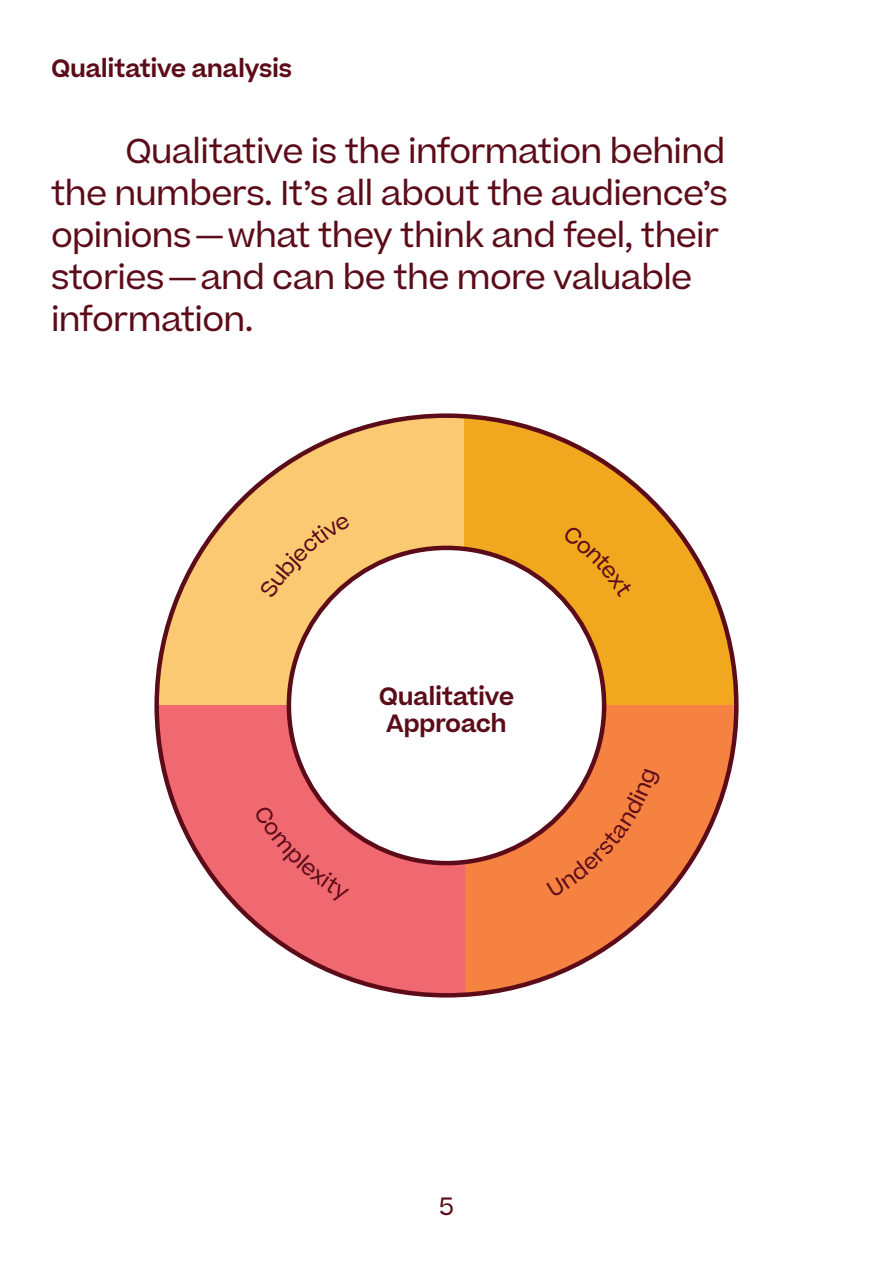
<style>
.page{position:relative;width:893px;height:1263px;background:#fff}
.page>*{position:absolute;margin:0;border:0;box-sizing:border-box;transform-origin:0 0}
.t1{font:33px/42px "Beatrice";letter-spacing:-.02em;color:#5c0c19}
.t2{font:600 24px/27px "Beatrice";letter-spacing:-.02em;color:#5c0c19;text-align:center}
.t3{font:24px "Beatrice";color:#5c0c19}
</style>
<div class="page">
<svg style="left:159px;top:418px;width:305px;height:287px;fill:#fbc971"></svg>
<svg style="left:464px;top:418px;width:270px;height:287px;fill:#f1a71e"></svg>
<svg style="left:464px;top:705px;width:272px;height:290px;fill:#f58241"></svg>
<svg style="left:157px;top:705px;width:307px;height:290px;fill:#f16970"></svg>
<div style="left:289px;top:548px;width:315px;height:315px;background:#fff;border-radius:50%"></div>
<div style="left:563px;top:525px;width:70px;height:72px;background:#f1a71e"></div>
<div style="left:254px;top:804px;width:95px;height:100px;background:#f16970"></div>
<div style="left:259px;top:514px;width:92px;height:85px;background:#fbc971"></div>
<svg style="left:546px;top:769px;width:115px;height:128px;background:#f28a51"></svg>
<p class="t2" style="left:51px;top:54px;width:243px">Qualitative analysis</p>
<p class="t1" style="left:51px;top:129px;width:678px;text-indent:74px">Qualitative is the information behind the numbers. It’s all about the audience’s opinions—what they think and feel, their stories—and can be the more valuable information.</p>
<p class="t2" style="left:379px;top:682px;width:137px">Qualitative<br>Approach</p>
<p class="t3" style="left:439px;top:1191px;width:16px">5</p>
</div>
